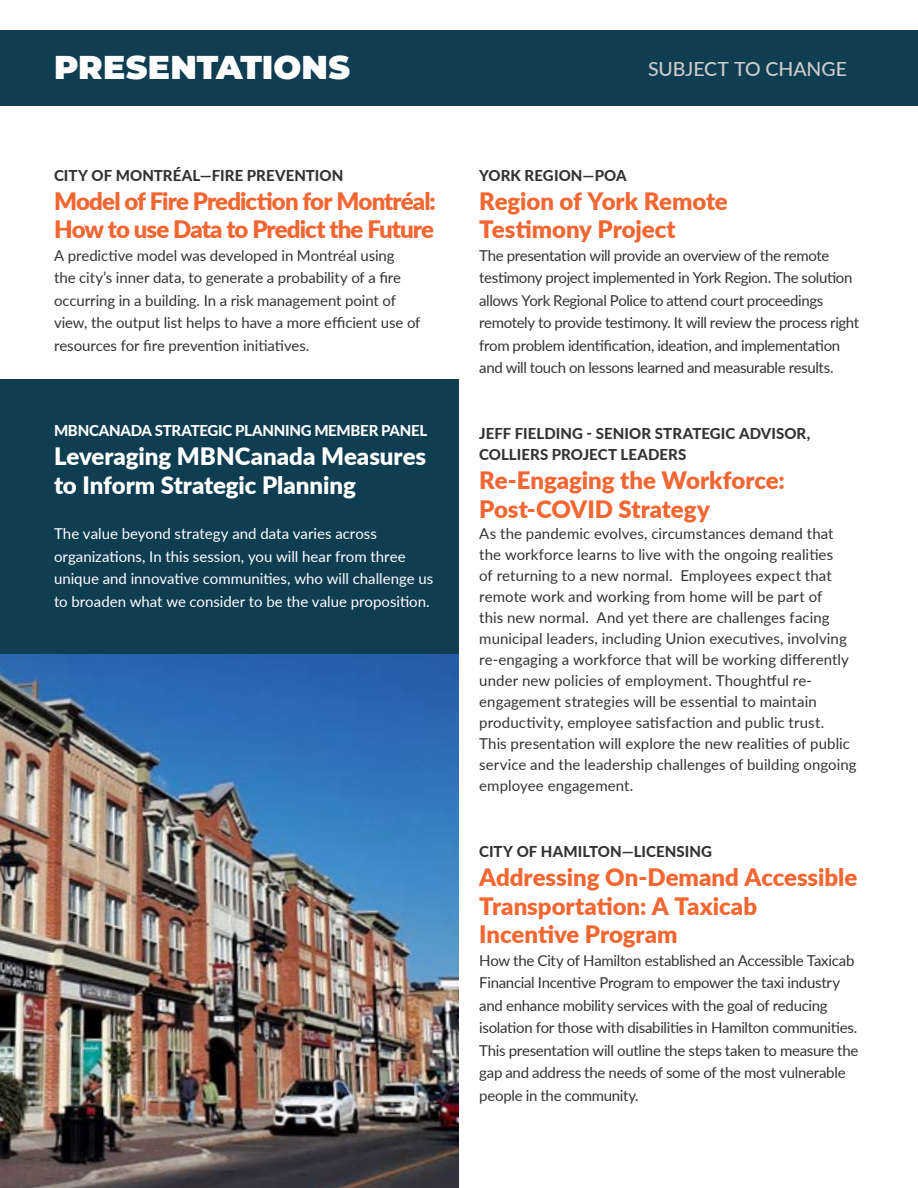
<style>
.page{position:relative;width:918px;height:1188px;background:#fff}
.page>*{position:absolute;margin:0;border:0;box-sizing:border-box;transform-origin:0 0}
.t1{font:900 33px "Montserrat";letter-spacing:.005em;color:#fff}
.t2{font:900 24px/28.8px "Lato";letter-spacing:-.005em;color:#f26631}
.t3{font:900 24px/28.8px "Lato";letter-spacing:-.04em;color:#f26631}
.t4{font:900 24px/28.8px "Lato";color:#fff}
.t5{font:500 19.5px "Lato";color:#cccccb}
.t6{font:15px/21px "Lato";letter-spacing:-.005em;color:#333}
.t7{font:15px/22.5px "Lato";letter-spacing:-.025em;color:#333}
.t8{font:15px/22.5px "Lato";color:#fff}
.t9{font:800 15px/21px "Lato";letter-spacing:.005em;color:#333}
.t10{font:800 15px "Lato";letter-spacing:-.02em;color:#fff}
</style>
<div class="page">
<div style="left:0;top:380px;width:459px;height:292px;background:#0f3d51"></div>
<div style="left:0;top:30px;width:918px;height:76px;background:#0f3d51"></div>
<img style="left:0;top:654px;width:459px;height:534px">
<p class="t1" style="left:54px;top:43px;width:298px">PRESENTATIONS</p>
<p class="t9" style="left:54px;top:164px;width:291px">CITY OF MONTRÉAL—FIRE PREVENTION</p>
<p class="t3" style="left:54px;top:185px;width:384px">Model of Fire Prediction for Montréal:<br>How to use Data to Predict the Future</p>
<p class="t6" style="left:54px;top:244px;width:368px;line-height:22.5px">A predictive model was developed in Montréal using<br>the city’s inner data, to generate a probability of a fire occurring in a building. In a risk management point of view, the output list helps to have a more efficient use of resources for fire prevention initiatives.</p>
<p class="t10" style="left:54px;top:420px;width:375px">MBNCANADA STRATEGIC PLANNING MEMBER PANEL</p>
<p class="t4" style="left:54px;top:441px;width:374px">Leveraging MBNCanada Measures to Inform Strategic Planning</p>
<p class="t8" style="left:54px;top:522px;width:381px">The value beyond strategy and data varies across organizations, In this session, you will hear from three unique and innovative communities, who will challenge us to broaden what we consider to be the value proposition.</p>
<p class="t5" style="left:648px;top:55px;width:201px">SUBJECT TO CHANGE</p>
<p class="t9" style="left:479px;top:164px;width:149px">YORK REGION—POA</p>
<p class="t2" style="left:479px;top:185px;width:250px">Region of York Remote</p>
<p class="t2" style="left:479px;top:214px;width:198px">Testimony Project</p>
<p class="t7" style="left:479px;top:244px;width:381px">The presentation will provide an overview of the remote testimony project implemented in York Region. The solution allows York Regional Police to attend court proceedings remotely to provide testimony. It will review the process right from problem identification, ideation, and implementation and will touch on lessons learned and measurable results.</p>
<p class="t9" style="left:479px;top:423px;width:333px">JEFF FIELDING - SENIOR STRATEGIC ADVISOR,<br>COLLIERS PROJECT LEADERS</p>
<p class="t2" style="left:479px;top:465px;width:307px">Re-Engaging the Workforce:<br>Post-COVID Strategy</p>
<p class="t6" style="left:479px;top:522px;width:379px">As the pandemic evolves, circumstances demand that the workforce learns to live with the ongoing realities<br>of returning to a new normal. Employees expect that remote work and working from home will be part of<br>this new normal. And yet there are challenges facing municipal leaders, including Union executives, involving re-engaging a workforce that will be working differently under new policies of employment. Thoughtful re&shy;engagement strategies will be essential to maintain productivity, employee satisfaction and public trust.<br>This presentation will explore the new realities of public service and the leadership challenges of building ongoing employee engagement.</p>
<p class="t9" style="left:479px;top:840px;width:234px">CITY OF HAMILTON—LICENSING</p>
<p class="t2" style="left:479px;top:862px;width:380px">Addressing On-Demand Accessible<br>Transportation: A Taxicab<br>Incentive Program</p>
<p class="t6" style="left:479px;top:949px;width:381px;line-height:22.5px">How the City of Hamilton established an Accessible Taxicab Financial Incentive Program to empower the taxi industry and enhance mobility services with the goal of reducing isolation for those with disabilities in Hamilton communities.<br>This presentation will outline the steps taken to measure the gap and address the needs of some of the most vulnerable people in the community.</p>
</div>
